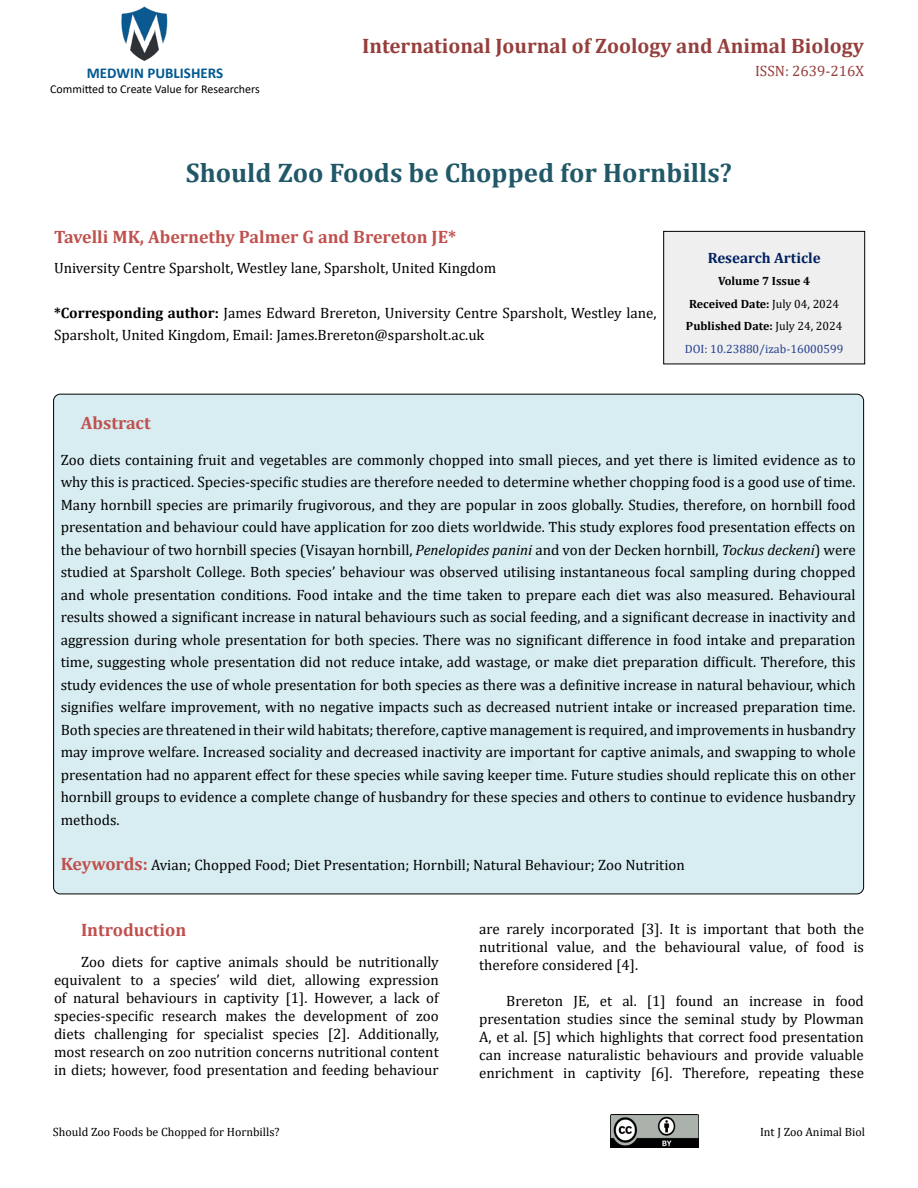
<style>
.page{position:relative;width:918px;height:1188px;background:#fff}
.page>*{position:absolute;margin:0;border:0;box-sizing:border-box;transform-origin:0 0}
.t1{font:700 27px "Cambria";color:#215868}
.t2{font:700 21px "Cambria";color:#953f3c}
.t3{font:700 18px "Cambria";color:#c0504d}
.t4{font:15px/22.5px "Cambria";color:#000;text-align:justify}
.t5{font:700 15px "Calibri";color:#005991}
.t6{font:700 15px "Cambria";color:#002060}
.t7{font:15px "Cambria";color:#953f3c}
.t8{font:700 12px/22.5px "Cambria";color:#000;text-align:center}
.t9{font:12px "Cambria";color:#000}
.t10{font:12px "Calibri";color:#000}
.s1{font-weight:700}
.s2{font-weight:400}
.s3{font-weight:400;color:#25408f}
.s4{font-style:italic}
.s5{font-weight:700;font-size:18px;color:#c0504d}
</style>
<div class="page">
<img style="left:121px;top:6px;width:47px;height:55px">
<img style="left:610px;top:1114px;width:89px;height:34px">
<div style="left:664px;top:231px;width:201px;height:133px;background:#efefef"></div>
<div style="left:663px;top:231px;width:202px;height:133px;border:1px solid #000"></div>
<div style="left:54px;top:394px;width:810px;height:500px;background:#d8edf2;border-radius:7px"></div>
<h2 class="t2" style="left:362px;top:31px;width:503px">International Journal of Zoology and Animal Biology</h2>
<p class="t5" style="left:87px;top:63px;width:138px">MEDWIN PUBLISHERS</p>
<p class="t7" style="left:755px;top:62px;width:110px">ISSN: 2639-216X</p>
<p class="t10" style="left:50px;top:80px;width:211px">Committed to Create Value for Researchers</p>
<h1 class="t1" style="left:186px;top:154px;width:548px">Should Zoo Foods be Chopped for Hornbills?</h1>
<p class="t3" style="left:54px;top:224px;width:404px">Tavelli MK, Abernethy Palmer G and Brereton JE*</p>
<p class="t4" style="left:54px;top:256px;width:444px">University Centre Sparsholt, Westley lane, Sparsholt, United Kingdom</p>
<p class="t4" style="left:54px;top:301px;width:604px"><span class="s1">*Corresponding author:</span> James Edward Brereton, University Centre Sparsholt, Westley lane,<br>Sparsholt, United Kingdom, Email: James.Brereton@sparsholt.ac.uk</p>
<p class="t6" style="left:708px;top:247px;width:114px">Research Article</p>
<p class="t8" style="left:685px;top:270px;width:160px">Volume 7 Issue 4<br>Received Date: <span class="s2">July 04, 2024<br></span>Published Date: <span class="s2">July 24, 2024<br></span><span class="s3">DOI: 10.23880/izab-16000599</span></p>
<p class="t3" style="left:81px;top:410px;width:71px">Abstract</p>
<p class="t4" style="left:61px;top:448px;width:797px">Zoo diets containing fruit and vegetables are commonly chopped into small pieces, and yet there is limited evidence as to why this is practiced. Species-specific studies are therefore needed to determine whether chopping food is a good use of time.<br>Many hornbill species are primarily frugivorous, and they are popular in zoos globally. Studies, therefore, on hornbill food presentation and behaviour could have application for zoo diets worldwide. This study explores food presentation effects on the behaviour of two hornbill species (Visayan hornbill, <span class="s4">Penelopides panini</span> and von der Decken hornbill, <span class="s4">Tockus deckeni</span>) were studied at Sparsholt College. Both species’ behaviour was observed utilising instantaneous focal sampling during chopped and whole presentation conditions. Food intake and the time taken to prepare each diet was also measured. Behavioural results showed a significant increase in natural behaviours such as social feeding, and a significant decrease in inactivity and aggression during whole presentation for both species. There was no significant difference in food intake and preparation time, suggesting whole presentation did not reduce intake, add wastage, or make diet preparation difficult. Therefore, this study evidences the use of whole presentation for both species as there was a definitive increase in natural behaviour, which signifies welfare improvement, with no negative impacts such as decreased nutrient intake or increased preparation time.<br>Both species are threatened in their wild habitats; therefore, captive management is required, and improvements in husbandry may improve welfare. Increased sociality and decreased inactivity are important for captive animals, and swapping to whole presentation had no apparent effect for these species while saving keeper time. Future studies should replicate this on other hornbill groups to evidence a complete change of husbandry for these species and others to continue to evidence husbandry methods.</p>
<p class="t4" style="left:61px;top:853px;width:626px"><span class="s5">Keywords:</span> Avian; Chopped Food; Diet Presentation; Hornbill; Natural Behaviour; Zoo Nutrition</p>
<p class="t3" style="left:81px;top:917px;width:107px">Introduction</p>
<p class="t4" style="left:54px;top:953px;width:386px;line-height:18px;text-indent:27px">Zoo diets for captive animals should be nutritionally equivalent to a species’ wild diet, allowing expression of natural behaviours in captivity [1]. However, a lack of species-specific research makes the development of zoo diets challenging for specialist species [2]. Additionally, most research on zoo nutrition concerns nutritional content in diets; however, food presentation and feeding behaviour</p>
<p class="t4" style="left:479px;top:919px;width:386px;line-height:18px">are rarely incorporated [3]. It is important that both the nutritional value, and the behavioural value, of food is therefore considered [4].</p>
<p class="t4" style="left:479px;top:991px;width:386px;line-height:18px;text-indent:27px">Brereton JE, et al. [1] found an increase in food presentation studies since the seminal study by Plowman A, et al. [5] which highlights that correct food presentation can increase naturalistic behaviours and provide valuable enrichment in captivity [6]. Therefore, repeating these</p>
<p class="t9" style="left:53px;top:1125px;width:228px">Should Zoo Foods be Chopped for Hornbills?</p>
<p class="t9" style="left:760px;top:1125px;width:106px">Int J Zoo Animal Biol</p>
</div>
